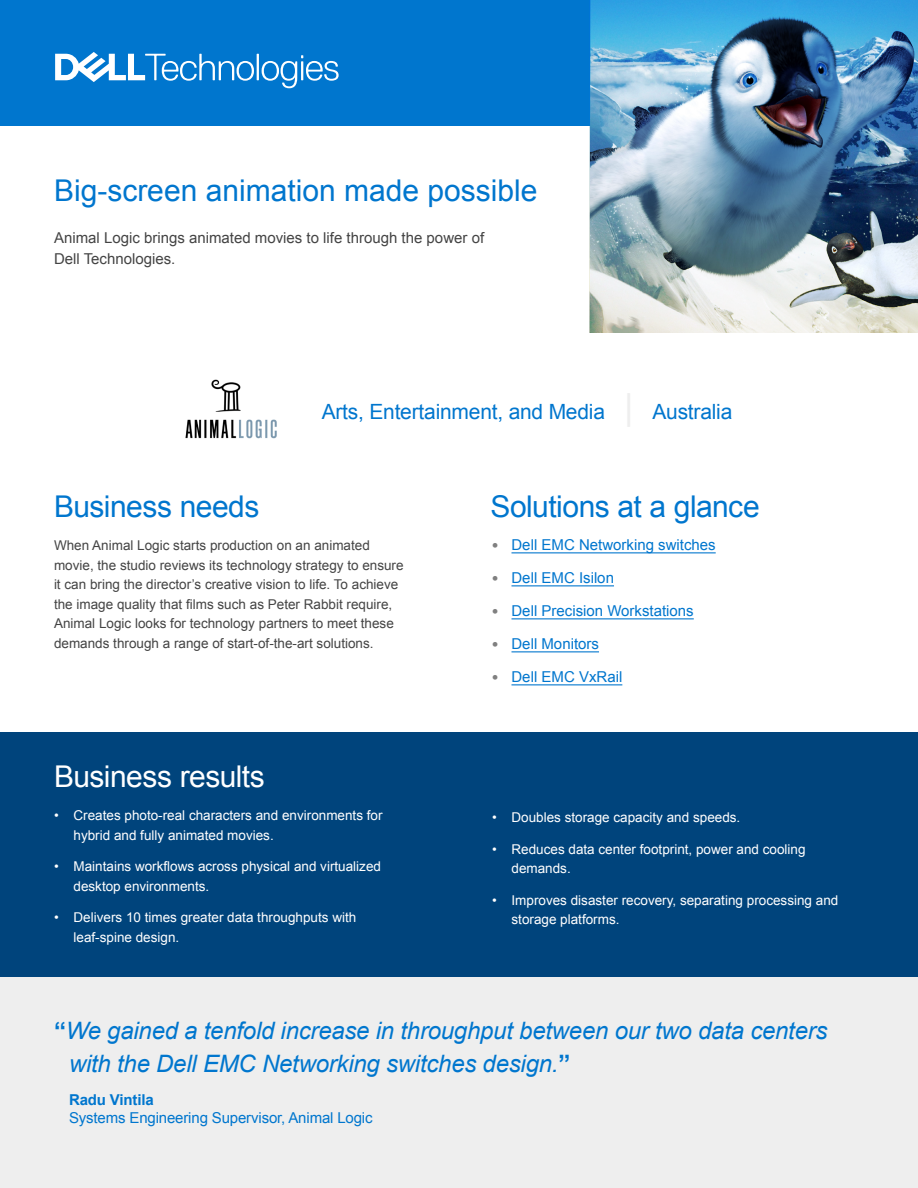
<style>
.page{position:relative;width:918px;height:1188px;background:#fff}
.page>*{position:absolute;margin:0;border:0;box-sizing:border-box;transform-origin:0 0}
.t1{font:30px "Arial";color:#0076ce}
.t2{font:30px "Arial";letter-spacing:-.02em;color:#0076ce}
.t3{font:30px "Arial";letter-spacing:-.02em;color:#fff}
.t4{font:italic 24px/33px "Arial";letter-spacing:-.01em;color:#0076ce}
.t5{font:21px "Arial";letter-spacing:-.01em;color:#0076ce}
.t6{font:15px "Arial";color:#0076ce}
.t7{font:15px/21px "Arial";color:#444}
.t8{font:700 15px "Arial";letter-spacing:-.01em;color:#0076ce}
.t9{font:13.5px/19.5px "Arial";color:#fff}
.t10{font:13.5px/19.5px "Arial";color:#444}
.s1{font-size:36px;color:#eee}
.s2{font-family:"Myriad Pro";font-weight:700;font-size:18px;color:#808080}
.s3{font-weight:700;font-style:normal}
</style>
<div class="page">
<div style="left:0;top:0;width:592px;height:126px;background:#0076ce"></div>
<svg style="left:55px;top:52px;width:284px;height:36px"></svg>
<img style="left:590px;top:0;width:328px;height:333px">
<div style="left:0;top:927px;width:918px;height:261px;background:#eee"></div>
<div style="left:0;top:732px;width:918px;height:244px;background:#00447c"></div>
<hr style="left:512px;top:552px;width:204px;height:1px;background:#0076ce">
<hr style="left:512px;top:585px;width:102px;height:1px;background:#0076ce">
<hr style="left:512px;top:618px;width:182px;height:1px;background:#0076ce">
<hr style="left:512px;top:651px;width:87px;height:1px;background:#0076ce">
<hr style="left:512px;top:684px;width:110px;height:1px;background:#0076ce">
<img style="left:185px;top:379px;width:92px;height:60px">
<p class="t1" style="left:54px;top:170px;width:485px">Big-screen animation made possible</p>
<p class="t7" style="left:54px;top:227px;width:432px">Animal Logic brings animated movies to life through the power of<br>Dell Technologies.</p>
<p class="t5" style="left:322px;top:398px;width:412px">Arts, Entertainment, and Media <span class="s1">|</span> Australia</p>
<p class="t2" style="left:54px;top:487px;width:207px">Business needs</p>
<p class="t10" style="left:54px;top:536px;width:351px">When Animal Logic starts production on an animated movie, the studio reviews its technology strategy to ensure it can bring the director’s creative vision to life. To achieve the image quality that films such as Peter Rabbit require, Animal Logic looks for technology partners to meet these demands through a range of start-of-the-art solutions.</p>
<p class="t3" style="left:54px;top:756px;width:212px">Business results</p>
<p class="t9" style="left:74px;top:806px;width:311px;text-indent:-20px">• Creates photo-real characters and environments for hybrid and fully animated movies.</p>
<p class="t9" style="left:74px;top:857px;width:309px;text-indent:-20px">• Maintains workflows across physical and virtualized desktop environments.</p>
<p class="t9" style="left:74px;top:908px;width:284px;text-indent:-20px">• Delivers 10 times greater data throughputs with leaf-spine design.</p>
<p class="t2" style="left:490px;top:487px;width:271px">Solutions at a glance</p>
<p class="t6" style="left:492px;top:535px;width:225px"><span class="s2">•</span> Dell EMC Networking switches</p>
<p class="t6" style="left:492px;top:568px;width:124px"><span class="s2">•</span> Dell EMC Isilon</p>
<p class="t6" style="left:492px;top:601px;width:203px"><span class="s2">•</span> Dell Precision Workstations</p>
<p class="t6" style="left:492px;top:634px;width:109px"><span class="s2">•</span> Dell Monitors</p>
<p class="t6" style="left:492px;top:667px;width:132px"><span class="s2">•</span> Dell EMC VxRail</p>
<p class="t9" style="left:492px;top:808px;width:250px">• Doubles storage capacity and speeds.</p>
<p class="t9" style="left:512px;top:839px;width:296px;text-indent:-20px">• Reduces data center footprint, power and cooling demands.</p>
<p class="t9" style="left:512px;top:890px;width:328px;text-indent:-20px">• Improves disaster recovery, separating processing and storage platforms.</p>
<p class="t4" style="left:69px;top:1014px;width:760px;text-indent:-15px"><span class="s3">“</span>We gained a tenfold increase in throughput between our two data centers with the Dell EMC Networking switches design.<span class="s3">”</span></p>
<p class="t8" style="left:69px;top:1090px;width:86px">Radu Vintila</p>
<p class="t6" style="left:69px;top:1108px;width:305px">Systems Engineering Supervisor, Animal Logic</p>
</div>
